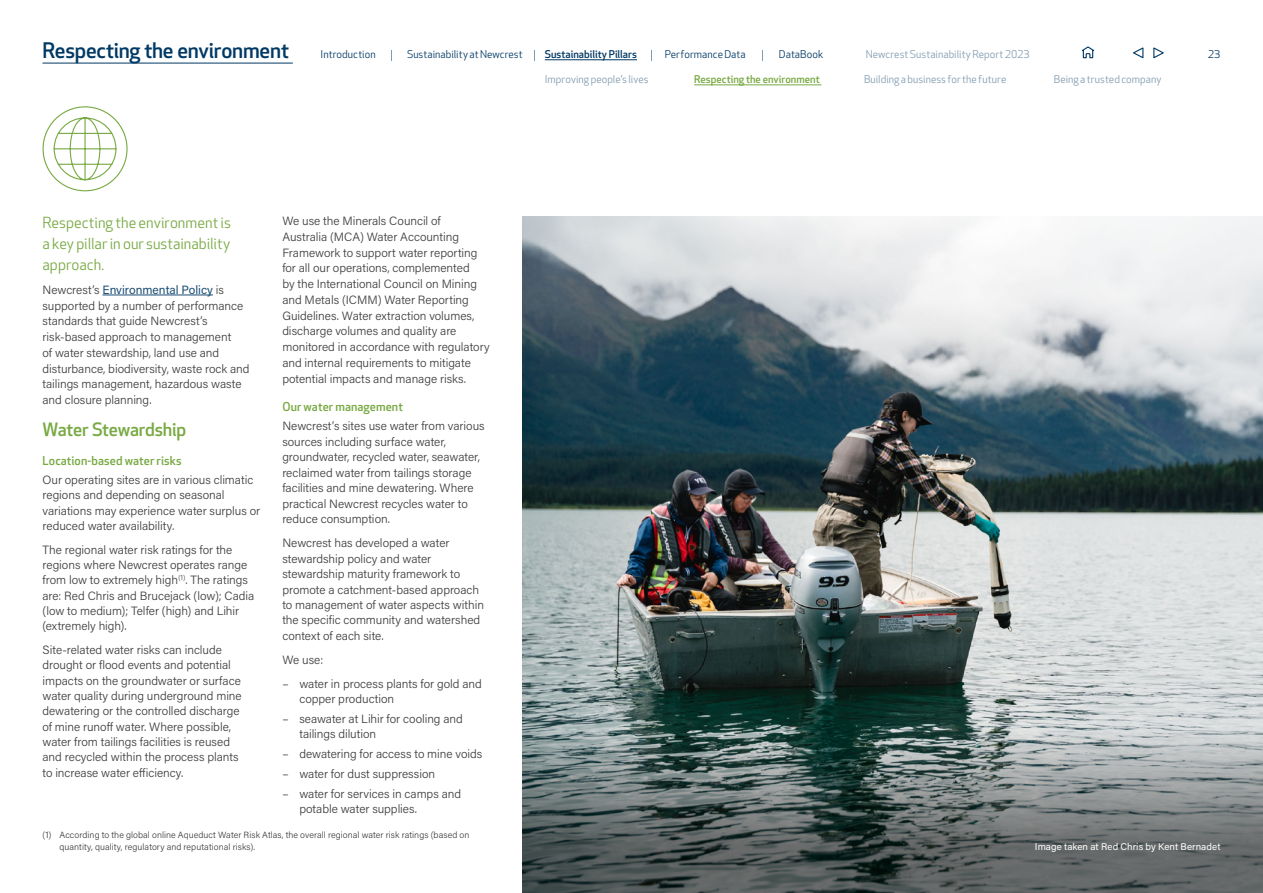
<style>
.page{position:relative;width:1263px;height:893px;background:#fff}
.page>*{position:absolute;margin:0;border:0;box-sizing:border-box;transform-origin:0 0}
.t1{font:500 21px "Apex New";letter-spacing:-.01em;color:#003964}
.t2{font:500 18px "Apex New";letter-spacing:-.01em;color:#78a942}
.t3{font:15px/21px "Apex New";color:#78a942;text-align:justify}
.t4{font:300 12px/15.8px "Acumin Pro";color:#3c3c3b}
.t5{font:500 12px "Apex New";letter-spacing:.005em;color:#78a942}
.t6{font:10.5px "Apex New";letter-spacing:.005em;color:#809cb1}
.t7{font:10.5px "Apex New";letter-spacing:.005em;color:#003964}
.t8{font:500 10.5px "Apex New";color:#78a942}
.t9{font:500 10.5px "Apex New";color:#003964}
.t10{font:9.75px "Acumin Pro";letter-spacing:.005em;color:#fff}
.t11{font:300 9px/12px "Acumin Pro";letter-spacing:.005em;color:#3c3c3b}
.s1{font-weight:400;color:#1a4d73}
</style>
<div class="page">
<img style="left:522px;top:216px;width:741px;height:446px">
<svg style="left:522px;top:662px;width:741px;height:231px;background:#687574"></svg>
<hr style="left:43px;top:63px;width:250px;height:1px;background:#003964">
<hr style="left:103px;top:295px;width:110px;height:1px;background:#1a4d73">
<svg style="left:53px;top:117px;width:64px;height:64px"></svg>
<svg style="left:1082px;top:46px;width:13px;height:13px"></svg>
<hr style="left:694px;top:84px;width:127px;height:1px;background:#78a942">
<hr style="left:545px;top:59px;width:92px;height:1px;background:#003964">
<svg style="left:1153px;top:47px;width:11px;height:12px"></svg>
<svg style="left:1133px;top:47px;width:11px;height:12px"></svg>
<h1 class="t1" style="left:43px;top:39px;width:248px">Respecting the environment</h1>
<p class="t7" style="left:321px;top:49px;width:56px">Introduction</p>
<p class="t7" style="left:407px;top:49px;width:117px">Sustainability at Newcrest</p>
<p class="t9" style="left:545px;top:48px;width:94px">Sustainability Pillars</p>
<p class="t7" style="left:665px;top:49px;width:82px">Performance Data</p>
<p class="t7" style="left:779px;top:49px;width:46px">DataBook</p>
<p class="t6" style="left:866px;top:49px;width:166px">Newcrest Sustainability Report 2023</p>
<p class="t7" style="left:1208px;top:49px;width:14px">23</p>
<p class="t6" style="left:545px;top:74px;width:105px">Improving people’s lives</p>
<p class="t8" style="left:694px;top:74px;width:127px">Respecting the environment</p>
<p class="t6" style="left:864px;top:74px;width:144px">Building a business for the future</p>
<p class="t6" style="left:1054px;top:74px;width:109px">Being a trusted company</p>
<p class="t4" style="left:282px;top:213px;width:209px">We use the Minerals Council of<br>Australia (MCA) Water Accounting Framework to support water reporting for all our operations, complemented<br>by the International Council on Mining and Metals (ICMM) Water Reporting Guidelines. Water extraction volumes, discharge volumes and quality are monitored in accordance with regulatory and internal requirements to mitigate potential impacts and manage risks.</p>
<p class="t5" style="left:282px;top:400px;width:122px">Our water management</p>
<p class="t4" style="left:282px;top:418px;width:204px">Newcrest’s sites use water from various sources including surface water, groundwater, recycled water, seawater, reclaimed water from tailings storage facilities and mine dewatering. Where practical Newcrest recycles water to reduce consumption.</p>
<p class="t4" style="left:282px;top:535px;width:203px">Newcrest has developed a water stewardship policy and water stewardship maturity framework to promote a catchment-based approach to management of water aspects within the specific community and watershed context of each site.</p>
<p class="t4" style="left:282px;top:651px;width:42px">We use:</p>
<p class="t4" style="left:299px;top:675px;width:184px;text-indent:-17px">– water in process plants for gold and copper production</p>
<p class="t4" style="left:299px;top:711px;width:165px;text-indent:-17px">– seawater at Lihir for cooling and tailings dilution</p>
<p class="t4" style="left:282px;top:746px;width:201px">– dewatering for access to mine voids</p>
<p class="t4" style="left:282px;top:765px;width:154px">– water for dust suppression</p>
<p class="t4" style="left:299px;top:785px;width:163px;text-indent:-17px">– water for services in camps and potable water supplies.</p>
<p class="t11" style="left:60px;top:829px;width:411px;text-indent:-17px">(1) According to the global online Aqueduct Water Risk Atlas, the overall regional water risk ratings (based on quantity, quality, regulatory and reputational risks).</p>
<p class="t3" style="left:43px;top:212px;width:190px">Respecting the environment is a key pillar in our sustainability approach.</p>
<p class="t4" style="left:43px;top:281px;width:209px">Newcrest’s <span class="s1">Environmental Policy</span> is supported by a number of performance standards that guide Newcrest’s risk-based approach to management<br>of water stewardship, land use and disturbance, biodiversity, waste rock and tailings management, hazardous waste and closure planning.</p>
<h2 class="t2" style="left:43px;top:419px;width:145px">Water Stewardship</h2>
<p class="t5" style="left:43px;top:453px;width:141px">Location-based water risks</p>
<p class="t4" style="left:43px;top:472px;width:219px;line-height:15.3px">Our operating sites are in various climatic regions and depending on seasonal variations may experience water surplus or reduced water availability.</p>
<p class="t4" style="left:43px;top:542px;width:213px;line-height:15.3px">The regional water risk ratings for the regions where Newcrest operates range from low to extremely high<sup>(1)</sup>. The ratings are: Red Chris and Brucejack (low); Cadia (low to medium); Telfer (high) and Lihir (extremely high).</p>
<p class="t4" style="left:43px;top:642px;width:201px;line-height:15.3px">Site-related water risks can include drought or flood events and potential impacts on the groundwater or surface water quality during underground mine dewatering or the controlled discharge of mine runoff water. Where possible, water from tailings facilities is reused and recycled within the process plants to increase water efficiency.</p>
<p class="t10" style="left:1035px;top:840px;width:187px">Image taken at Red Chris by Kent Bernadet</p>
</div>
